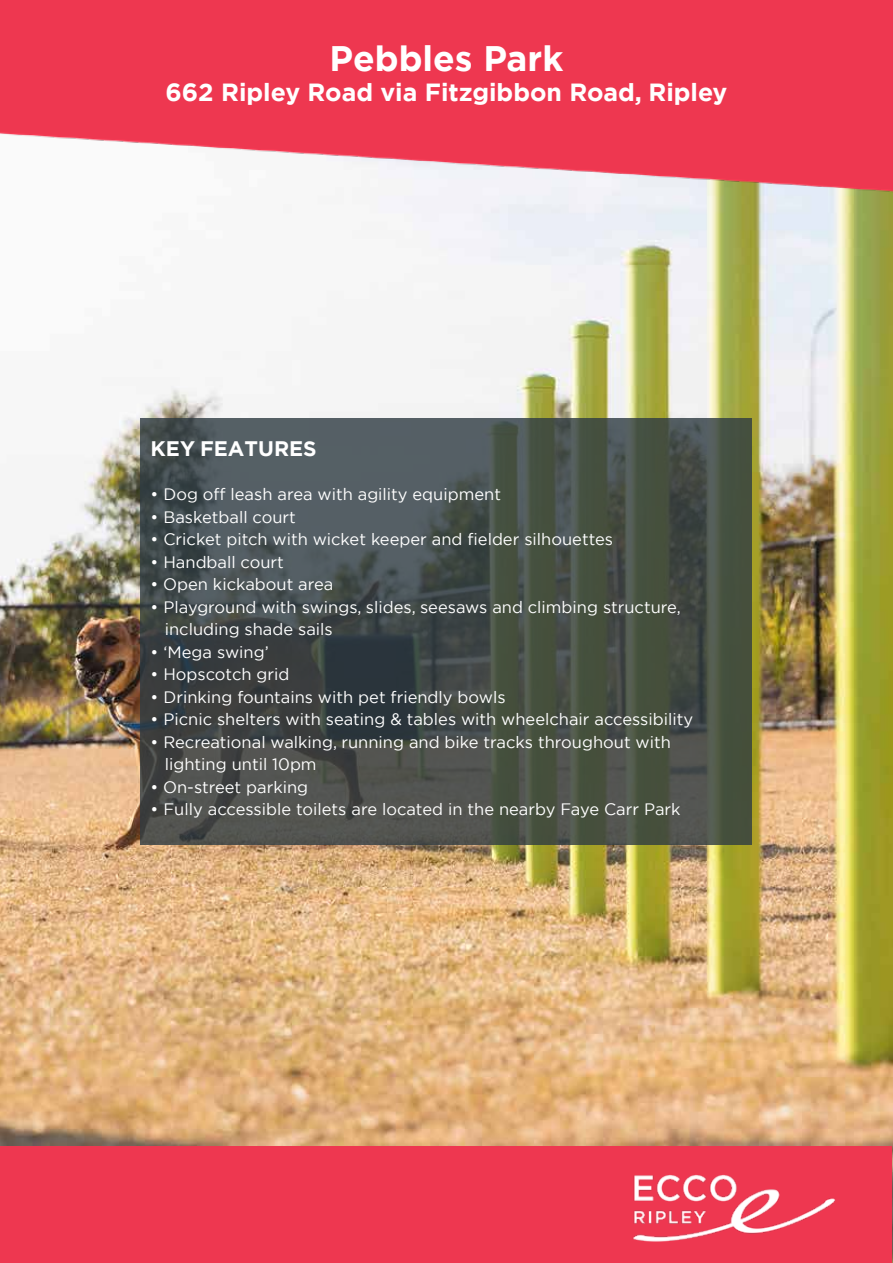
<style>
.page{position:relative;width:893px;height:1263px;background:#fff}
.page>*{position:absolute;margin:0;border:0;box-sizing:border-box;transform-origin:0 0}
.t1{font:700 35.4px "Gotham";color:#fff}
.t2{font:700 24.75px "Gotham";color:#fff}
.t3{font:700 21px "Gotham";color:#fff}
.t4{font:16.5px/22.5px "Gotham";color:#fff}
</style>
<div class="page">
<img style="left:0;top:92px;width:893px;height:1171px">
<div style="left:1px;top:1146px;width:891px;height:116px;background:#ee3750"></div>
<img style="left:632px;top:1175px;width:204px;height:67px">
<img style="left:1px;top:0;width:891px;height:202px">
<svg style="left:141px;top:418px;width:611px;height:427px;background:#474e4a"></svg>
<h1 class="t1" style="left:330px;top:35px;width:235px">Pebbles Park</h1>
<h2 class="t2" style="left:165px;top:75px;width:564px">662 Ripley Road via Fitzgibbon Road, Ripley</h2>
<p class="t3" style="left:151px;top:435px;width:168px">KEY FEATURES</p>
<p class="t4" style="left:151px;top:483px;width:352px">• Dog off leash area with agility equipment</p>
<p class="t4" style="left:151px;top:505px;width:147px">• Basketball court</p>
<p class="t4" style="left:151px;top:528px;width:464px">• Cricket pitch with wicket keeper and fielder silhouettes</p>
<p class="t4" style="left:151px;top:550px;width:135px">• Handball court</p>
<p class="t4" style="left:151px;top:573px;width:184px">• Open kickabout area</p>
<p class="t4" style="left:165px;top:595px;width:517px;text-indent:-14px">• Playground with swings, slides, seesaws and climbing structure, including shade sails</p>
<p class="t4" style="left:151px;top:640px;width:120px">• ‘Mega swing’</p>
<p class="t4" style="left:151px;top:663px;width:140px">• Hopscotch grid</p>
<p class="t4" style="left:151px;top:685px;width:356px">• Drinking fountains with pet friendly bowls</p>
<p class="t4" style="left:151px;top:708px;width:544px">• Picnic shelters with seating &amp; tables with wheelchair accessibility</p>
<p class="t4" style="left:165px;top:730px;width:508px;text-indent:-14px">• Recreational walking, running and bike tracks throughout with lighting until 10pm</p>
<p class="t4" style="left:151px;top:775px;width:159px">• On-street parking</p>
<p class="t4" style="left:151px;top:798px;width:531px">• Fully accessible toilets are located in the nearby Faye Carr Park</p>
</div>
